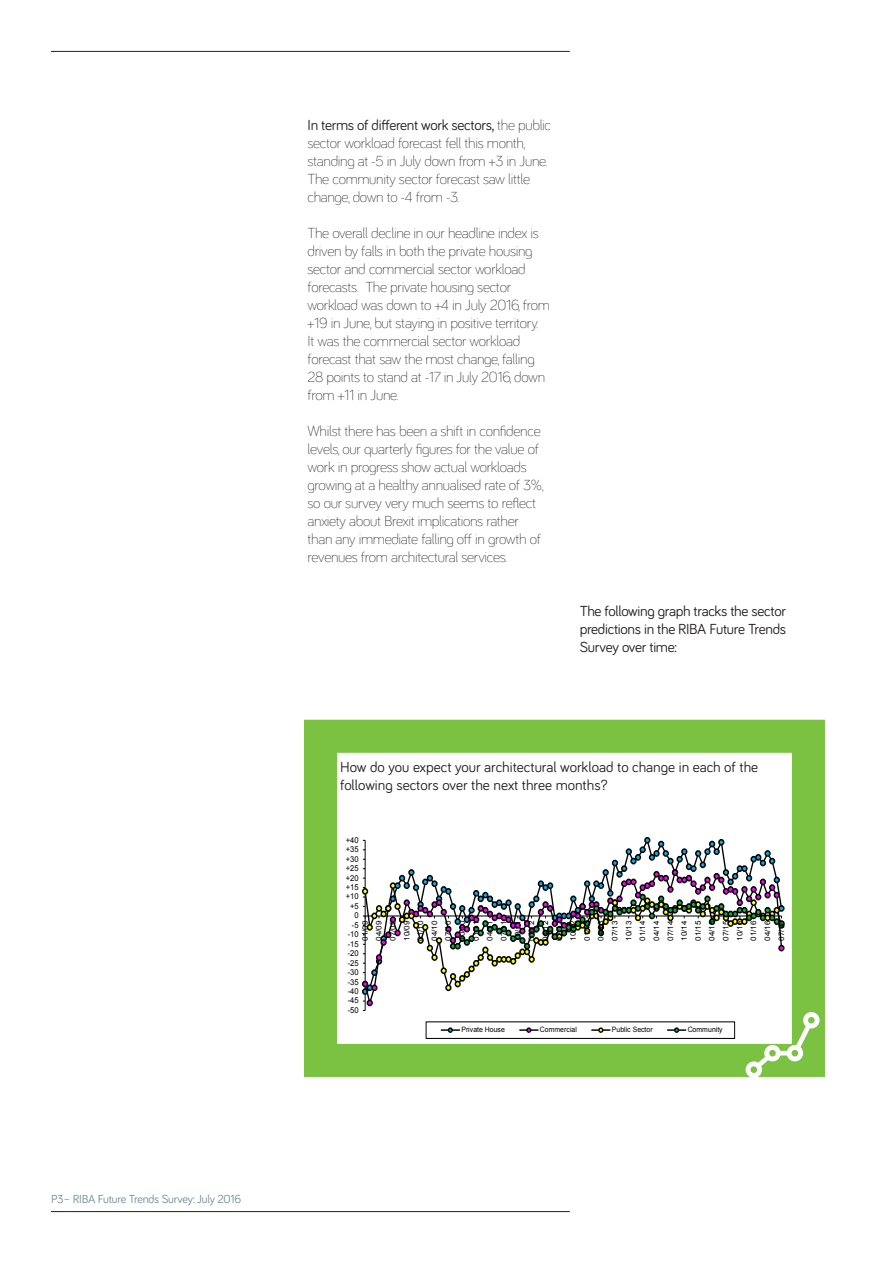
<style>
.page{position:relative;width:893px;height:1263px;background:#fff}
.page>*{position:absolute;margin:0;border:0;box-sizing:border-box;transform-origin:0 0}
.t1{font:300 15px/18px "Bariol";letter-spacing:-.02em;color:#231f20}
.t2{font:15px/18px "Bariol";color:#231f20}
.t3{font:12px "Bariol";letter-spacing:-.02em;color:#738a95}
.t4{font:8.1px "Arial";letter-spacing:-.005em;color:#000;scale:.94 1}
.t5{font:7.65px/14px "Arial";letter-spacing:-.005em;color:#000;text-align:justify;scale:1.07 1}
.t6{font:7.35px "Arial";color:#000;scale:.94 1}
.s1{font-weight:400}
</style>
<div class="page">
<hr style="left:51px;top:51px;width:519px;height:1px;background:#231f20">
<hr style="left:51px;top:1211px;width:519px;height:1px;background:#231f20">
<svg style="left:304px;top:720px;width:521px;height:357px"></svg>
<svg style="left:746px;top:1012px;width:74px;height:65px"></svg>
<p class="t3" style="left:51px;top:1191px;width:192px">P3– RIBA Future Trends Survey: July 2016</p>
<p class="t1" style="left:308px;top:115px;width:245px"><span class="s1">In terms of different work sectors,</span> the public sector workload forecast fell this month, standing at -5 in July down from +3 in June.<br>The community sector forecast saw little change, down to -4 from -3.</p>
<p class="t1" style="left:308px;top:223px;width:244px">The overall decline in our headline index is driven by falls in both the private housing sector and commercial sector workload forecasts. The private housing sector workload was down to +4 in July 2016, from +19 in June, but staying in positive territory.<br>It was the commercial sector workload forecast that saw the most change, falling 28 points to stand at -17 in July 2016, down from +11 in June.</p>
<p class="t1" style="left:308px;top:421px;width:238px">Whilst there has been a shift in confidence levels, our quarterly figures for the value of work in progress show actual workloads growing at a healthy annualised rate of 3%, so our survey very much seems to reflect anxiety about Brexit implications rather than any immediate falling off in growth of revenues from architectural services.</p>
<p class="t2" style="left:580px;top:601px;width:208px;text-align:justify">The following graph tracks the sector predictions in the RIBA Future Trends Survey over time:</p>
<p class="t2" style="left:340px;top:757px;width:420px">How do you expect your architectural workload to change in each of the following sectors over the next three months?</p>
<p class="t4" style="left:346px;top:835px;width:15px">+40</p>
<p class="t4" style="left:346px;top:844px;width:15px">+35</p>
<p class="t4" style="left:346px;top:853px;width:15px">+30</p>
<p class="t4" style="left:346px;top:863px;width:15px">+25</p>
<p class="t4" style="left:346px;top:872px;width:15px">+20</p>
<p class="t4" style="left:346px;top:882px;width:15px">+15</p>
<p class="t4" style="left:346px;top:891px;width:15px">+10</p>
<p class="t4" style="left:350px;top:901px;width:11px">+5</p>
<p class="t4" style="left:354px;top:910px;width:6px">0</p>
<p class="t5" style="left:358px;top:941px;width:20px;rotate:-90deg">01/09<br>04/09<br>07/09<br>10/09<br>01/10<br>04/10<br>07/10<br>10/10<br>01/11<br>04/11<br>07/11<br>10/11<br>01/12<br>04/12<br>07/12<br>10/12<br>01/13<br>04/13<br>07/13<br>10/13<br>01/14<br>04/14<br>07/14<br>10/14<br>01/15<br>04/15<br>07/15<br>10/15<br>01/16<br>04/16<br>07/16</p>
<p class="t4" style="left:352px;top:920px;width:9px">-5</p>
<p class="t4" style="left:348px;top:929px;width:13px">-10</p>
<p class="t4" style="left:348px;top:938px;width:13px">-15</p>
<p class="t4" style="left:348px;top:948px;width:13px">-20</p>
<p class="t4" style="left:348px;top:957px;width:13px">-25</p>
<p class="t4" style="left:348px;top:967px;width:13px">-30</p>
<p class="t4" style="left:348px;top:976px;width:13px">-35</p>
<p class="t4" style="left:348px;top:986px;width:13px">-40</p>
<p class="t4" style="left:348px;top:995px;width:13px">-45</p>
<p class="t4" style="left:348px;top:1005px;width:13px">-50</p>
<p class="t6" style="left:461px;top:1025px;width:48px">Private House</p>
<p class="t6" style="left:540px;top:1025px;width:41px">Commercial</p>
<p class="t6" style="left:612px;top:1025px;width:45px">Public Sector</p>
<p class="t6" style="left:688px;top:1025px;width:39px">Community</p>
</div>
